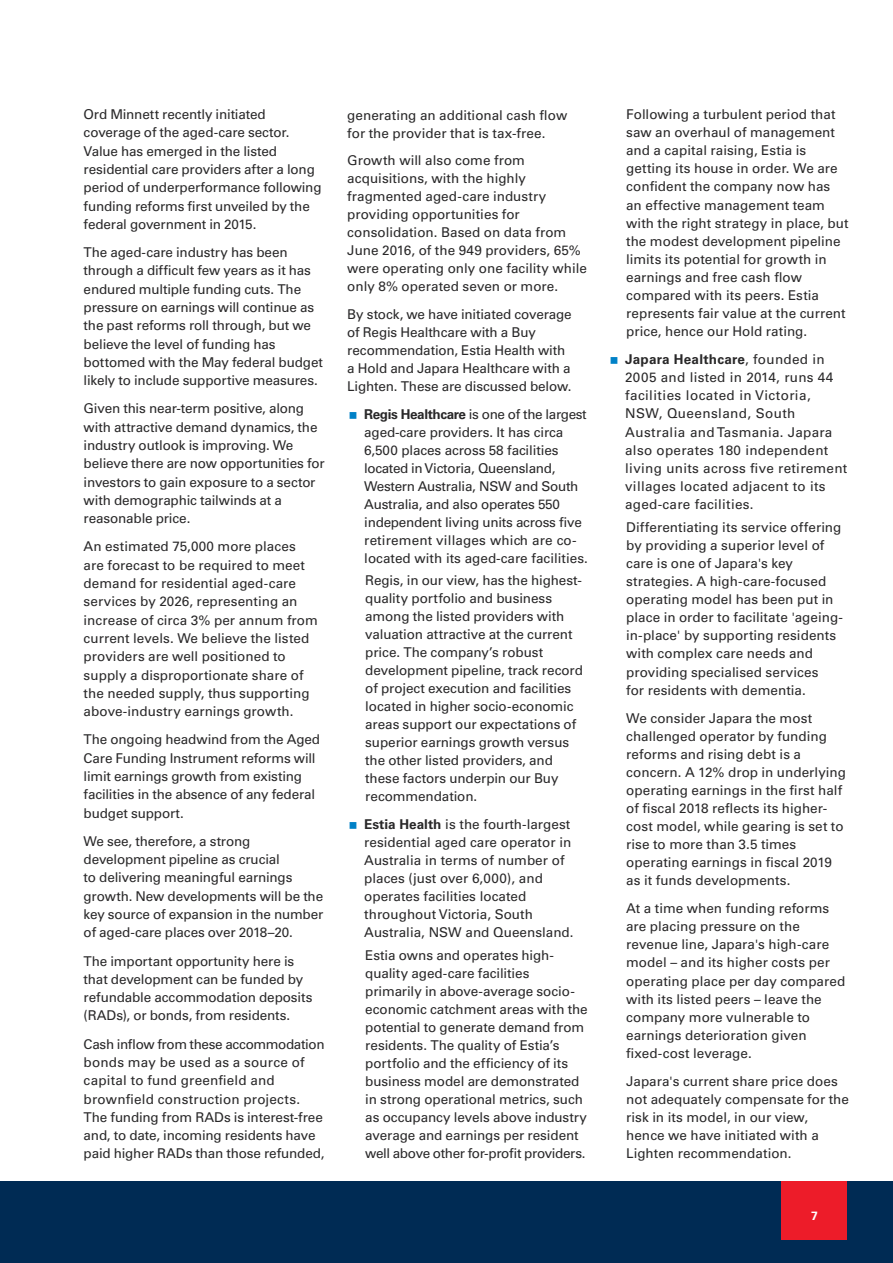
<style>
.page{position:relative;width:893px;height:1263px;background:#fff}
.page>*{position:absolute;margin:0;border:0;box-sizing:border-box;transform-origin:0 0}
.t1{font:13.5px/18px "Univers LT Std";letter-spacing:-.005em;color:#292829}
.t2{font:13.5px/18.1px "Univers LT Std";letter-spacing:.02em;color:#292829}
.t3{font:700 12px "Univers LT Std";color:#fff}
.s1{font-weight:700}
</style>
<div class="page">
<div style="left:0;top:1181px;width:893px;height:82px;background:#002b54"></div>
<div style="left:781px;top:1181px;width:66px;height:58px;background:#ed1c29"></div>
<p class="t1" style="left:84px;top:105px;width:239px">Ord Minnett recently initiated coverage of the aged-care sector.<br>Value has emerged in the listed residential care providers after a long period of underperformance following funding reforms first unveiled by the federal government in 2015.</p>
<p class="t1" style="left:84px;top:243px;width:241px">The aged-care industry has been through a difficult few years as it has endured multiple funding cuts. The pressure on earnings will continue as the past reforms roll through, but we believe the level of funding has bottomed with the May federal budget likely to include supportive measures.</p>
<p class="t1" style="left:84px;top:400px;width:242px">Given this near-term positive, along with attractive demand dynamics, the industry outlook is improving. We believe there are now opportunities for investors to gain exposure to a sector with demographic tailwinds at a reasonable price.</p>
<p class="t1" style="left:84px;top:538px;width:236px">An estimated 75,000 more places are forecast to be required to meet demand for residential aged-care services by 2026, representing an increase of circa 3% per annum from current levels. We believe the listed providers are well positioned to supply a disproportionate share of the needed supply, thus supporting above-industry earnings growth.</p>
<p class="t1" style="left:84px;top:731px;width:238px">The ongoing headwind from the Aged Care Funding Instrument reforms will limit earnings growth from existing facilities in the absence of any federal budget support.</p>
<p class="t1" style="left:84px;top:832px;width:241px">We see, therefore, a strong development pipeline as crucial<br>to delivering meaningful earnings growth. New developments will be the key source of expansion in the number of aged-care places over 2018–20.</p>
<p class="t1" style="left:84px;top:952px;width:230px">The important opportunity here is that development can be funded by refundable accommodation deposits (RADs), or bonds, from residents.</p>
<p class="t1" style="left:84px;top:1035px;width:242px">Cash inflow from these accommodation bonds may be used as a source of capital to fund greenfield and brownfield construction projects.<br>The funding from RADs is interest-free and, to date, incoming residents have paid higher RADs than those refunded,</p>
<p class="t1" style="left:347px;top:106px;width:222px">generating an additional cash flow for the provider that is tax-free.</p>
<p class="t1" style="left:347px;top:152px;width:241px">Growth will also come from acquisitions, with the highly fragmented aged-care industry providing opportunities for consolidation. Based on data from<br>June 2016, of the 949 providers, 65% were operating only one facility while only 8% operated seven or more.</p>
<p class="t1" style="left:347px;top:305px;width:226px">By stock, we have initiated coverage of Regis Healthcare with a Buy recommendation, Estia Health with a Hold and Japara Healthcare with a Lighten. These are discussed below.</p>
<p class="t1" style="left:364px;top:405px;width:225px"><span class="s1">Regis Healthcare</span> is one of the largest aged-care providers. It has circa 6,500 places across 58 facilities located in Victoria, Queensland, Western Australia, NSW and South Australia, and also operates 550 independent living units across five retirement villages which are co&shy;located with its aged-care facilities.</p>
<p class="t1" style="left:365px;top:572px;width:219px">Regis, in our view, has the highest&shy;quality portfolio and business among the listed providers with valuation attractive at the current price. The company’s robust development pipeline, track record of project execution and facilities located in higher socio-economic areas support our expectations of superior earnings growth versus the other listed providers, and these factors underpin our Buy recommendation.</p>
<p class="t1" style="left:364px;top:815px;width:211px"><span class="s1">Estia Health</span> is the fourth-largest residential aged care operator in<br>Australia in terms of number of places (just over 6,000), and operates facilities located throughout Victoria, South<br>Australia, NSW and Queensland.</p>
<p class="t1" style="left:365px;top:946px;width:224px">Estia owns and operates high&shy;quality aged-care facilities primarily in above-average socio&shy;economic catchment areas with the potential to generate demand from residents. The quality of Estia’s portfolio and the efficiency of its business model are demonstrated in strong operational metrics, such as occupancy levels above industry average and earnings per resident well above other for-profit providers.</p>
<p class="t1" style="left:626px;top:105px;width:224px">Following a turbulent period that saw an overhaul of management and a capital raising, Estia is getting its house in order. We are confident the company now has an effective management team with the right strategy in place, but the modest development pipeline limits its potential for growth in earnings and free cash flow compared with its peers. Estia represents fair value at the current price, hence our Hold rating.</p>
<p class="t2" style="left:625px;top:350px;width:224px"><span class="s1">Japara Healthcare</span>, founded in<br>2005 and listed in 2014, runs 44 facilities located in Victoria,<br>NSW, Queensland, South<br>Australia and Tasmania. Japara also operates 180 independent living units across five retirement villages located adjacent to its aged-care facilities.</p>
<p class="t1" style="left:626px;top:518px;width:218px">Differentiating its service offering by providing a superior level of care is one of Japara's key strategies. A high-care-focused operating model has been put in place in order to facilitate 'ageing&shy;in-place' by supporting residents with complex care needs and providing specialised services<br>for residents with dementia.</p>
<p class="t1" style="left:626px;top:709px;width:221px">We consider Japara the most challenged operator by funding reforms and rising debt is a concern. A 12% drop in underlying operating earnings in the first half of fiscal 2018 reflects its higher&shy;cost model, while gearing is set to rise to more than 3.5 times operating earnings in fiscal 2019 as it funds developments.</p>
<p class="t1" style="left:626px;top:899px;width:221px">At a time when funding reforms are placing pressure on the revenue line, Japara's high-care model – and its higher costs per operating place per day compared with its listed peers – leave the company more vulnerable to earnings deterioration given fixed-cost leverage.</p>
<p class="t1" style="left:626px;top:1072px;width:224px">Japara's current share price does not adequately compensate for the risk in its model, in our view, hence we have initiated with a<br>Lighten recommendation.</p>
<p class="t3" style="left:811px;top:1208px;width:8px">7</p>
</div>
